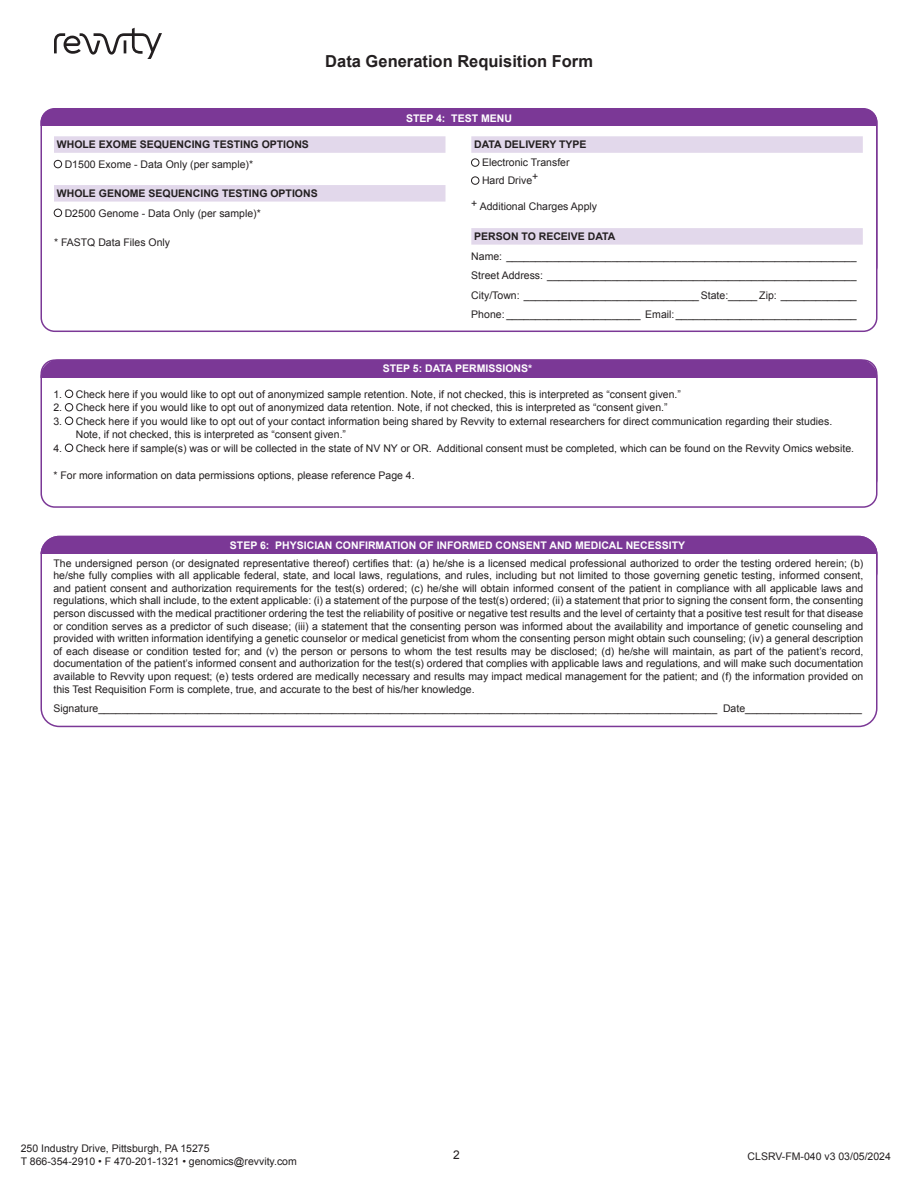
<style>
.page{position:relative;width:918px;height:1188px;background:#fff}
.page>*{position:absolute;margin:0;border:0;box-sizing:border-box;transform-origin:0 0}
.ParaStyle01-Leading_Auto__Align_Left{font:700 16.5px "Arial";color:#231f20}
.ParaStyle01-Leading_Auto__Align_Left-2{font:12px "Arial";color:#231f20}
.ParaStyle05-Leading_10_pts__Align_Left{font:10.5px/12.6px "Arial";color:#231f20}
.ParaStyle08-Leading_14_4_pts__Align_Left{font:10.5px/13.5px "Arial";color:#231f20}
.ParaStyle10-Leading_12_pts__Align_Left{font:10.5px "Arial";color:#231f20}
.ParaStyle10-Leading_12_pts__Align_Left-2{font:700 10.5px "Arial";color:#231f20}
.ParaStyle01-Leading_Auto__Align_Left-3{font:700 10.5px "Arial";color:#fff}
.ParaStyle01-Leading_Auto__Align_Left-4{font:10.5px "Arial";color:#231f20}
</style>
<div class="page">
<svg style="left:54px;top:28px;width:108px;height:31px"></svg>
<div style="left:41px;top:109px;width:836px;height:171px;background:#7b3896;border-radius:14px"></div>
<div style="left:40px;top:126px;width:838px;height:156px;background:#fff"></div>
<div style="left:40px;top:108px;width:838px;height:224px;border:2px solid #7b3896;border-radius:14px"></div>
<div style="left:41px;top:537px;width:836px;height:53px;background:#7b3896;border-radius:18px"></div>
<div style="left:40px;top:554px;width:838px;height:43px;background:#fff"></div>
<div style="left:40px;top:536px;width:838px;height:191px;border:2px solid #7b3896;border-radius:18px"></div>
<div style="left:54px;top:136px;width:392px;height:17px;background:#e2d8eb"></div>
<div style="left:54px;top:185px;width:392px;height:17px;background:#e2d8eb"></div>
<div style="left:54px;top:160px;width:8px;height:8px;border:1px solid #231f20;border-radius:50%"></div>
<div style="left:54px;top:209px;width:8px;height:8px;border:1px solid #231f20;border-radius:50%"></div>
<div style="left:471px;top:136px;width:392px;height:17px;background:#e2d8eb"></div>
<div style="left:471px;top:228px;width:392px;height:17px;background:#e2d8eb"></div>
<div style="left:471px;top:159px;width:8px;height:7px;border:1px solid #231f20;border-radius:50%"></div>
<div style="left:471px;top:177px;width:8px;height:7px;border:1px solid #231f20;border-radius:50%"></div>
<div style="left:41px;top:360px;width:836px;height:136px;background:#7b3896;border-radius:17px"></div>
<div style="left:40px;top:378px;width:838px;height:128px;background:#fff"></div>
<div style="left:40px;top:359px;width:838px;height:149px;border:2px solid #7b3896;border-radius:14px"></div>
<div style="left:65px;top:390px;width:8px;height:8px;border:1px solid #231f20;border-radius:50%"></div>
<div style="left:65px;top:403px;width:8px;height:8px;border:1px solid #231f20;border-radius:50%"></div>
<div style="left:65px;top:417px;width:8px;height:8px;border:1px solid #231f20;border-radius:50%"></div>
<div style="left:65px;top:444px;width:8px;height:8px;border:1px solid #231f20;border-radius:50%"></div>
<p class="ParaStyle01-Leading_Auto__Align_Left" style="left:325px;top:50px;width:269px">Data Generation Requisition Form</p>
<p class="ParaStyle10-Leading_12_pts__Align_Left-2" style="left:57px;top:138px;width:254px">WHOLE EXOME SEQUENCING TESTING OPTIONS</p>
<p class="ParaStyle01-Leading_Auto__Align_Left-4" style="left:65px;top:157px;width:190px">D1500 Exome - Data Only (per sample)*</p>
<p class="ParaStyle10-Leading_12_pts__Align_Left-2" style="left:57px;top:187px;width:262px">WHOLE GENOME SEQUENCING TESTING OPTIONS</p>
<p class="ParaStyle10-Leading_12_pts__Align_Left" style="left:65px;top:206px;width:198px">D2500 Genome - Data Only (per sample)*</p>
<p class="ParaStyle08-Leading_14_4_pts__Align_Left" style="left:54px;top:236px;width:118px">* FASTQ Data Files Only</p>
<p class="ParaStyle01-Leading_Auto__Align_Left-3" style="left:406px;top:111px;width:107px">STEP 4: TEST MENU</p>
<p class="ParaStyle10-Leading_12_pts__Align_Left-2" style="left:474px;top:138px;width:114px">DATA DELIVERY TYPE</p>
<p class="ParaStyle05-Leading_10_pts__Align_Left" style="left:482px;top:157px;width:89px">Electronic Transfer</p>
<p class="ParaStyle05-Leading_10_pts__Align_Left" style="left:482px;top:175px;width:58px">Hard Drive+</p>
<p class="ParaStyle08-Leading_14_4_pts__Align_Left" style="left:471px;top:199px;width:127px">+ Additional Charges Apply</p>
<p class="ParaStyle10-Leading_12_pts__Align_Left-2" style="left:474px;top:230px;width:143px">PERSON TO RECEIVE DATA</p>
<p class="ParaStyle10-Leading_12_pts__Align_Left" style="left:471px;top:249px;width:387px">Name: ____________________________________________________________</p>
<p class="ParaStyle10-Leading_12_pts__Align_Left" style="left:471px;top:269px;width:387px">Street Address: _____________________________________________________</p>
<p class="ParaStyle10-Leading_12_pts__Align_Left" style="left:471px;top:288px;width:387px">City/Town: ______________________________ State:_____ Zip: _____________</p>
<p class="ParaStyle10-Leading_12_pts__Align_Left" style="left:471px;top:308px;width:387px">Phone: _______________________ Email:_______________________________</p>
<p class="ParaStyle01-Leading_Auto__Align_Left-3" style="left:383px;top:362px;width:151px">STEP 5: DATA PERMISSIONS*</p>
<p class="ParaStyle05-Leading_10_pts__Align_Left" style="left:53px;top:388px;width:629px">1. Check here if you would like to opt out of anonymized sample retention. Note, if not checked, this is interpreted as “consent given.”</p>
<p class="ParaStyle08-Leading_14_4_pts__Align_Left" style="left:53px;top:401px;width:616px">2. Check here if you would like to opt out of anonymized data retention. Note, if not checked, this is interpreted as “consent given.”</p>
<p class="ParaStyle08-Leading_14_4_pts__Align_Left" style="left:76px;top:414px;width:758px;text-indent:-22px">3. Check here if you would like to opt out of your contact information being shared by Revvity to external researchers for direct communication regarding their studies.<br>Note, if not checked, this is interpreted as “consent given.”</p>
<p class="ParaStyle08-Leading_14_4_pts__Align_Left" style="left:53px;top:441px;width:802px">4. Check here if sample(s) was or will be collected in the state of NV NY or OR. Additional consent must be completed, which can be found on the Revvity Omics website.</p>
<p class="ParaStyle08-Leading_14_4_pts__Align_Left" style="left:53px;top:468px;width:363px">* For more information on data permissions options, please reference Page 4.</p>
<p class="ParaStyle01-Leading_Auto__Align_Left-3" style="left:230px;top:538px;width:457px">STEP 6: PHYSICIAN CONFIRMATION OF INFORMED CONSENT AND MEDICAL NECESSITY</p>
<p class="ParaStyle05-Leading_10_pts__Align_Left" style="left:53px;top:557px;width:812px;text-align:justify">The undersigned person (or designated representative thereof) certifies that: (a) he/she is a licensed medical professional authorized to order the testing ordered herein; (b) he/she fully complies with all applicable federal, state, and local laws, regulations, and rules, including but not limited to those governing genetic testing, informed consent, and patient consent and authorization requirements for the test(s) ordered; (c) he/she will obtain informed consent of the patient in compliance with all applicable laws and regulations, which shall include, to the extent applicable: (i) a statement of the purpose of the test(s) ordered; (ii) a statement that prior to signing the consent form, the consenting person discussed with the medical practitioner ordering the test the reliability of positive or negative test results and the level of certainty that a positive test result for that disease or condition serves as a predictor of such disease; (iii) a statement that the consenting person was informed about the availability and importance of genetic counseling and provided with written information identifying a genetic counselor or medical geneticist from whom the consenting person might obtain such counseling; (iv) a general description of each disease or condition tested for; and (v) the person or persons to whom the test results may be disclosed; (d) he/she will maintain, as part of the patient’s record, documentation of the patient’s informed consent and authorization for the test(s) ordered that complies with applicable laws and regulations, and will make such documentation available to Revvity upon request; (e) tests ordered are medically necessary and results may impact medical management for the patient; and (f) the information provided on this Test Requisition Form is complete, true, and accurate to the best of his/her knowledge.</p>
<p class="ParaStyle05-Leading_10_pts__Align_Left" style="left:53px;top:702px;width:810px">Signature__________________________________________________________________________________________________________ Date____________________</p>
<p class="ParaStyle05-Leading_10_pts__Align_Left" style="left:21px;top:1142px;width:278px;line-height:13.5px">250 Industry Drive, Pittsburgh, PA 15275<br>T 866-354-2910 • F 470-201-1321 • genomics@revvity.com</p>
<p class="ParaStyle05-Leading_10_pts__Align_Left" style="left:748px;top:1151px;width:145px">CLSRV-FM-040 v3 03/05/2024</p>
<p class="ParaStyle01-Leading_Auto__Align_Left-2" style="left:453px;top:1147px;width:8px">2</p>
</div>
